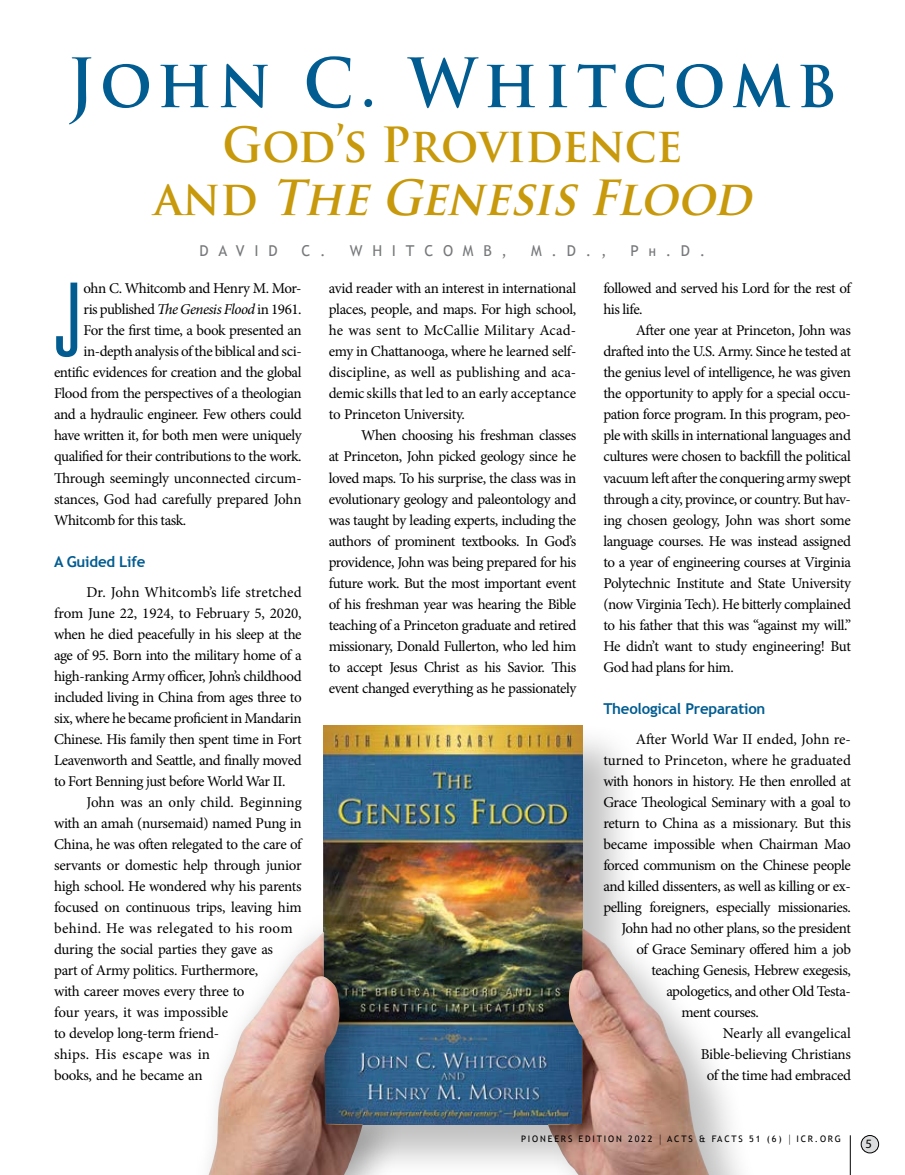
<style>
.page{position:relative;width:905px;height:1175px;background:#fff}
.page>*{position:absolute;margin:0;border:0;box-sizing:border-box;transform-origin:0 0}
.t1{font:300 ultra-condensed 102.3px "Univers LT Std";color:#005c91}
.t2{font:700 66.15px "Trajan Pro";letter-spacing:.105em;color:#005c91;scale:.95 1}
.t3{font:700 47.25px/52.5px "Trajan Pro";color:#c7990b;text-align:center;scale:.95 1}
.t4{font:15px/21px "Minion Pro";letter-spacing:-.025em;color:#000;text-align:justify}
.t5{font:15px "Minion Pro";color:#000}
.t6{font:700 15px "Trebuchet MS";letter-spacing:-.015em;color:#005c91}
.t7{font:15px "Minion Pro";letter-spacing:-.005em;color:#000}
.t8{font:15px "Trebuchet MS";letter-spacing:.65em;color:#77787b}
.t9{font:12.75px "Myriad Pro";color:#000}
.t10{font:9px "Trebuchet MS";letter-spacing:.2em;color:#000}
.s1{font-style:italic}
.s2{font-weight:700;font-size:10.5px}
.s3{font-size:12.15px}
</style>
<div class="page">
<div style="left:320px;top:722px;width:320px;height:452px;background:#000;opacity:.25"></div>
<img style="left:324px;top:725px;width:258px;height:399px">
<div style="left:191px;top:906px;width:214px;height:268px;background:#000;opacity:.35"></div>
<img style="left:208px;top:931px;width:155px;height:243px">
<div style="left:547px;top:929px;width:221px;height:245px;background:#000;opacity:.25"></div>
<img style="left:548px;top:928px;width:161px;height:246px">
<div style="left:861px;top:1135px;width:17px;height:17px;background:#dcddde;border-radius:50%"></div>
<div style="left:861px;top:1135px;width:17px;height:18px;border:1px solid #000;border-radius:50%"></div>
<hr style="left:850px;top:1135px;width:1px;height:39px;background:#000">
<h2 class="t2" style="left:68px;top:42px;width:811px">John C. Whitcomb</h2>
<h3 class="t3" style="left:154px;top:119px;width:643px">God’s Providence<br>a n d <span class="s1">The Genesis Flood</span></h3>
<p class="t8" style="left:199px;top:242px;width:79px">DAVID</p>
<p class="t8" style="left:301px;top:242px;width:207px">C. WHITCOMB,</p>
<p class="t8" style="left:531px;top:242px;width:77px">M.D.,</p>
<p class="t8" style="left:630px;top:242px;width:76px">P <span class="s2">h</span> .D.</p>
<h1 class="t1" style="left:54px;top:267px;width:30px">J</h1>
<p class="t4" style="left:83px;top:278px;width:220px">ohn C. Whitcomb and Henry M. Mor-</p>
<p class="t4" style="left:83px;top:299px;width:220px">ris published <span class="s1">The Genesis Flood</span> in 1961.</p>
<p class="t4" style="left:83px;top:320px;width:220px">For the first time, a book presented an</p>
<p class="t4" style="left:83px;top:341px;width:220px">in-depth analysis of the biblical and sci-</p>
<p class="t4" style="left:54px;top:362px;width:249px">entific evidences for creation and the global</p>
<p class="t4" style="left:54px;top:383px;width:249px">Flood from the perspectives of a theologian</p>
<p class="t4" style="left:54px;top:404px;width:249px">and a hydraulic engineer. Few others could</p>
<p class="t4" style="left:54px;top:425px;width:249px">have written it, for both men were uniquely</p>
<p class="t4" style="left:54px;top:446px;width:249px">qualified for their contributions to the work.</p>
<p class="t4" style="left:54px;top:467px;width:249px">Through seemingly unconnected circum-</p>
<p class="t4" style="left:54px;top:488px;width:249px">stances, God had carefully prepared John</p>
<p class="t4" style="left:54px;top:509px;width:134px">Whitcomb for this task.</p>
<p class="t6" style="left:54px;top:552px;width:93px">A Guided Life</p>
<p class="t4" style="left:54px;top:581px;width:249px;text-indent:32px">Dr. John Whitcomb’s life stretched from June 22, 1924, to February 5, 2020, when he died peacefully in his sleep at the age of 95. Born into the military home of a high-ranking Army officer, John’s childhood included living in China from ages three to six, where he became proficient in Mandarin Chinese. His family then spent time in Fort Leavenworth and Seattle, and finally moved to Fort Benning just before World War II.</p>
<p class="t4" style="left:54px;top:791px;width:249px;text-align:left;text-indent:32px">John was an only child. Beginning with an amah (nursemaid) named Pung in China, he was often relegated to the care of servants or domestic help through junior high school. He wondered why his parents focused on continuous trips, leaving him behind. He was relegated to his room during the social parties they gave as<br>part of Army politics. Furthermore,<br>with career moves every three to<br>four years, it was impossible<br>to develop long-term friend-<br>ships. His escape was in<br>books, and he became an</p>
<p class="t4" style="left:329px;top:278px;width:249px">avid reader with an interest in international places, people, and maps. For high school, he was sent to McCallie Military Acad&shy;emy in Chattanooga, where he learned self&shy;discipline, as well as publishing and aca&shy;demic skills that led to an early acceptance to Princeton University.</p>
<p class="t4" style="left:329px;top:425px;width:249px;text-indent:32px">When choosing his freshman classes at Princeton, John picked geology since he loved maps. To his surprise, the class was in evolutionary geology and paleontology and was taught by leading experts, including the authors of prominent textbooks. In God’s providence, John was being prepared for his future work. But the most important event of his freshman year was hearing the Bible teaching of a Princeton graduate and retired missionary, Donald Fullerton, who led him to accept Jesus Christ as his Savior. This event changed everything as he passionately</p>
<p class="t4" style="left:603px;top:278px;width:249px">followed and served his Lord for the rest of his life.</p>
<p class="t4" style="left:603px;top:320px;width:249px;text-indent:32px">After one year at Princeton, John was drafted into the U.S. Army. Since he tested at the genius level of intelligence, he was given the opportunity to apply for a special occu&shy;pation force program. In this program, peo&shy;ple with skills in international languages and cultures were chosen to backfill the political vacuum left after the conquering army swept through a city, province, or country. But hav&shy;ing chosen geology, John was short some language courses. He was instead assigned to a year of engineering courses at Virginia Polytechnic Institute and State University (now Virginia Tech). He bitterly complained to his father that this was “against my will.” He didn’t want to study engineering! But God had plans for him.</p>
<p class="t6" style="left:603px;top:699px;width:164px">Theological Preparation</p>
<p class="t7" style="left:635px;top:728px;width:217px">After World War II ended, John re-</p>
<p class="t5" style="left:603px;top:749px;width:249px">turned to Princeton, where he graduated</p>
<p class="t4" style="left:603px;top:770px;width:249px">with honors in history. He then enrolled at</p>
<p class="t4" style="left:603px;top:791px;width:249px">Grace Theological Seminary with a goal to</p>
<p class="t4" style="left:603px;top:812px;width:249px">return to China as a missionary. But this</p>
<p class="t4" style="left:603px;top:833px;width:249px">became impossible when Chairman Mao</p>
<p class="t4" style="left:603px;top:854px;width:249px">forced communism on the Chinese people</p>
<p class="t4" style="left:603px;top:875px;width:249px">and killed dissenters, as well as killing or ex-</p>
<p class="t4" style="left:603px;top:896px;width:249px">pelling foreigners, especially missionaries.</p>
<p class="t4" style="left:621px;top:917px;width:231px">John had no other plans, so the president</p>
<p class="t4" style="left:636px;top:938px;width:216px">of Grace Seminary offered him a job</p>
<p class="t4" style="left:651px;top:959px;width:201px">teaching Genesis, Hebrew exegesis,</p>
<p class="t4" style="left:666px;top:980px;width:186px">apologetics, and other Old Testa-</p>
<p class="t4" style="left:681px;top:1001px;width:79px">ment courses.</p>
<p class="t5" style="left:722px;top:1022px;width:130px">Nearly all evangelical</p>
<p class="t4" style="left:701px;top:1043px;width:151px">Bible-believing Christians</p>
<p class="t4" style="left:707px;top:1064px;width:146px">of the time had embraced</p>
<p class="t10" style="left:521px;top:1133px;width:321px">PIONEERS EDITION 2022 <span class="s3">|</span> ACTS &amp; FACTS 51 (6) <span class="s3">|</span> ICR.ORG</p>
<p class="t9" style="left:865px;top:1136px;width:8px">5</p>
</div>
